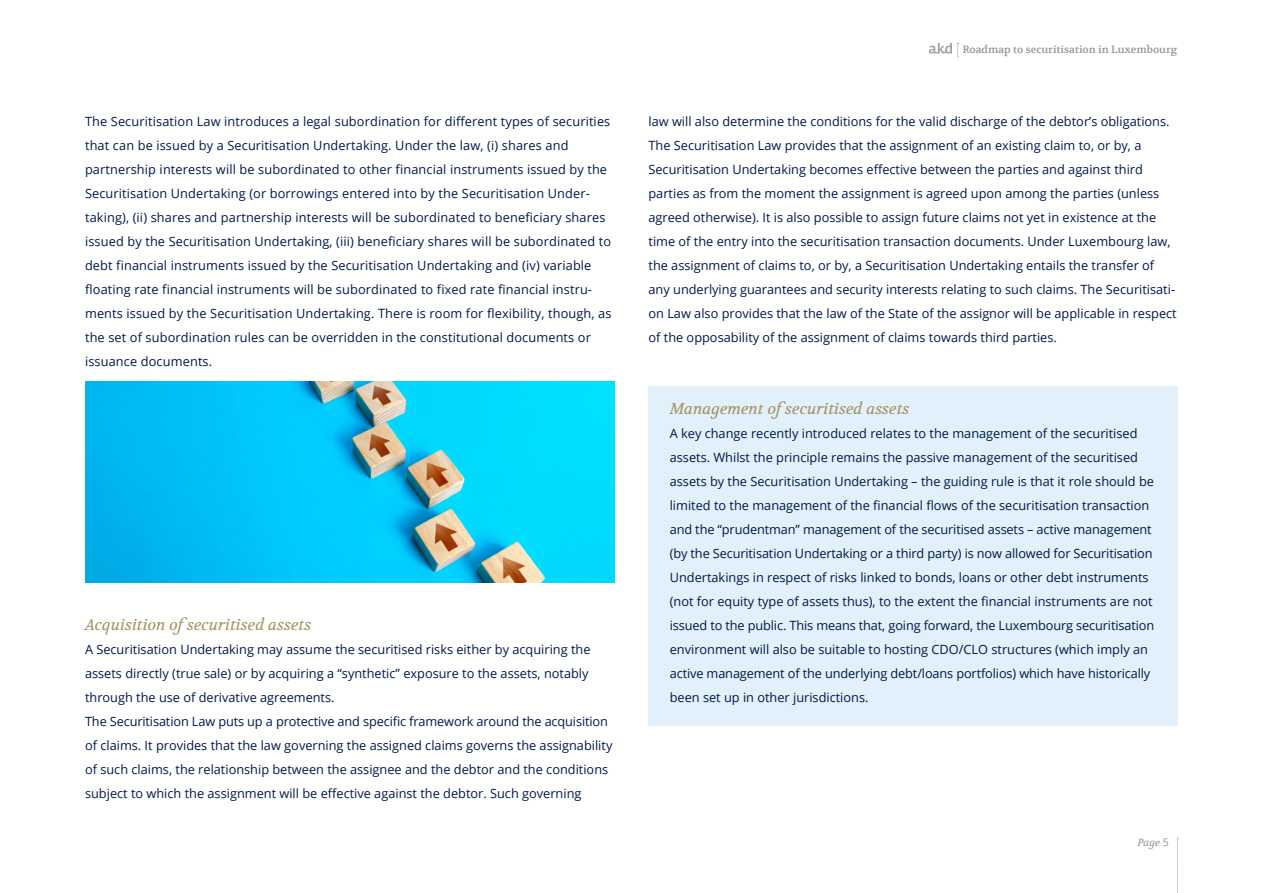
<style>
.page{position:relative;width:1263px;height:893px;background:#fff}
.page>*{position:absolute;margin:0;border:0;box-sizing:border-box;transform-origin:0 0}
.kopje_italic_dark_go{font:italic 15.75px "Volkhov";color:#a29161}
.body_dark_blue{font:12.75px/24px "Open Sans";color:#001948}
.t1{font:10.5px "Volkhov";color:#8f959d}
.t2{font:italic 10.5px "Volkhov";color:#8f959d}
.s1{font-family:"Open Sans";font-style:normal}
</style>
<div class="page">
<svg style="left:1177px;top:838px;width:1px;height:55px"></svg>
<svg style="left:929px;top:43px;width:30px;height:14px"></svg>
<div style="left:648px;top:387px;width:530px;height:339px;background:#e1f0fa"></div>
<img style="left:85px;top:381px;width:529px;height:201px">
<p class="body_dark_blue" style="left:85px;top:109px;width:528px">The Securitisation Law introduces a legal subordination for different types of securities that can be issued by a Securitisation Undertaking. Under the law, (i) shares and partnership interests will be subordinated to other financial instruments issued by the Securitisation Undertaking (or borrowings entered into by the Securitisation Under&shy;taking), (ii) shares and partnership interests will be subordinated to beneficiary shares issued by the Securitisation Undertaking, (iii) beneficiary shares will be subordinated to debt financial instruments issued by the Securitisation Undertaking and (iv) variable floating rate financial instruments will be subordinated to fixed rate financial instru&shy;ments issued by the Securitisation Undertaking. There is room for flexibility, though, as the set of subordination rules can be overridden in the constitutional documents or issuance documents.</p>
<p class="kopje_italic_dark_go" style="left:85px;top:615px;width:228px">Acquisition ofsecuritised assets</p>
<p class="body_dark_blue" style="left:85px;top:637px;width:507px">A Securitisation Undertaking may assume the securitised risks either by acquiring the assets directly (true sale) or by acquiring a “synthetic” exposure to the assets, notably through the use of derivative agreements.</p>
<p class="body_dark_blue" style="left:85px;top:709px;width:529px">The Securitisation Law puts up a protective and specific framework around the acquisition of claims. It provides that the law governing the assigned claims governs the assignability of such claims, the relationship between the assignee and the debtor and the conditions subject to which the assignment will be effective against the debtor. Such governing</p>
<p class="t1" style="left:962px;top:43px;width:216px">Roadmap to securitisation in Luxembourg</p>
<p class="body_dark_blue" style="left:648px;top:109px;width:530px">law will also determine the conditions for the valid discharge of the debtor’s obligations.<br>The Securitisation Law provides that the assignment of an existing claim to, or by, a Securitisation Undertaking becomes effective between the parties and against third parties as from the moment the assignment is agreed upon among the parties (unless agreed otherwise). It is also possible to assign future claims not yet in existence at the time of the entry into the securitisation transaction documents. Under Luxembourg law, the assignment of claims to, or by, a Securitisation Undertaking entails the transfer of any underlying guarantees and security interests relating to such claims. The Securitisati&shy;on Law also provides that the law of the State of the assignor will be applicable in respect of the opposability of the assignment of claims towards third parties.</p>
<p class="kopje_italic_dark_go" style="left:670px;top:399px;width:241px">Management ofsecuritised assets</p>
<p class="body_dark_blue" style="left:670px;top:421px;width:486px">A key change recently introduced relates to the management of the securitised assets. Whilst the principle remains the passive management of the securitised assets by the Securitisation Undertaking – the guiding rule is that it role should be limited to the management of the financial flows of the securitisation transaction and the “prudentman” management of the securitised assets – active management (by the Securitisation Undertaking or a third party) is now allowed for Securitisation Undertakings in respect of risks linked to bonds, loans or other debt instruments (not for equity type of assets thus), to the extent the financial instruments are not issued to the public. This means that, going forward, the Luxembourg securitisation environment will also be suitable to hosting CDO/CLO structures (which imply an active management of the underlying debt/loans portfolios) which have historically been set up in other jurisdictions.</p>
<p class="t2" style="left:1137px;top:836px;width:33px">Page <span class="s1">5</span></p>
</div>
